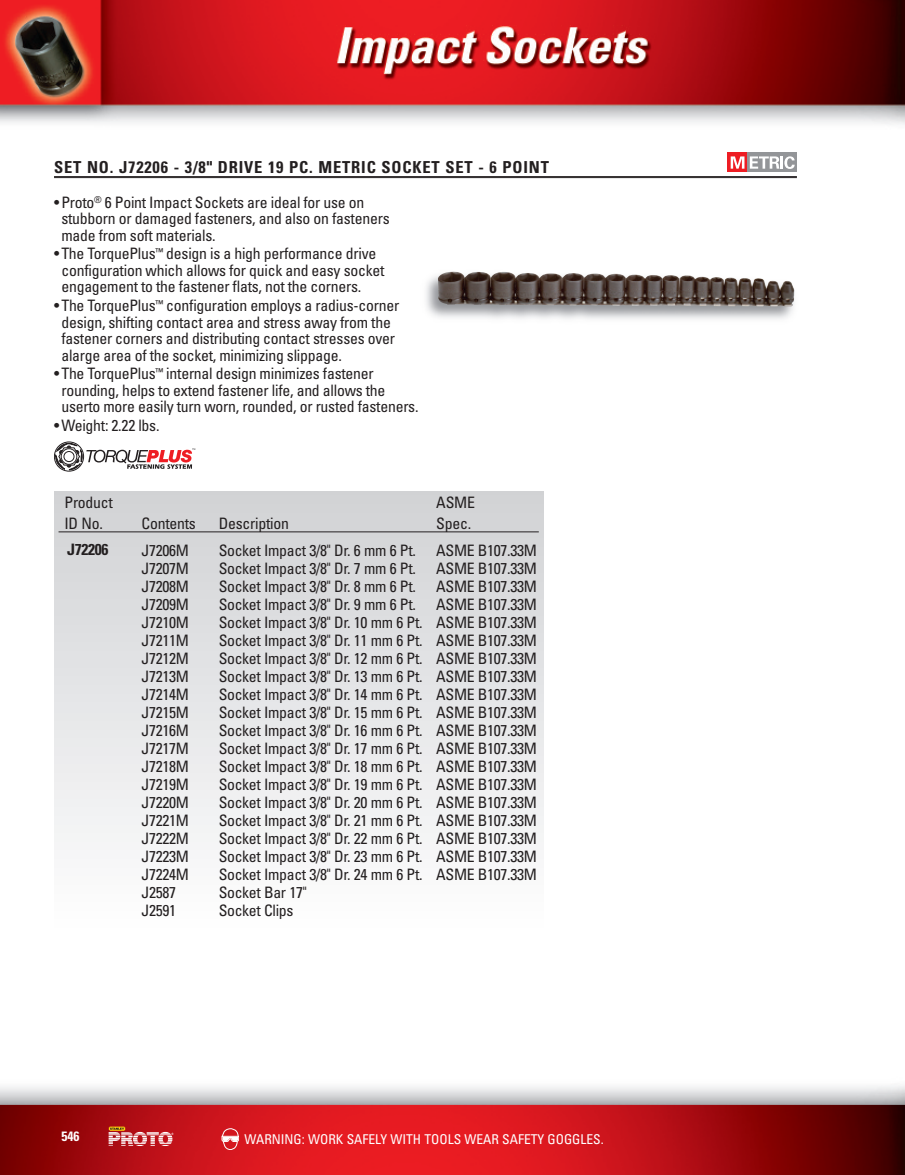
<style>
.page{position:relative;width:905px;height:1175px;background:#fff}
.page>*{position:absolute;margin:0;border:0;box-sizing:border-box;transform-origin:0 0}
.t1{font:700 condensed 16.5px "Univers";letter-spacing:.05em;color:#231f20}
.t2{font:condensed 15.75px/16.5px "Univers";letter-spacing:-.02em;color:#231f20}
.t3{font:700 condensed 15.75px "Univers";letter-spacing:-.02em;color:#231f20}
.t4{font:condensed 13.5px "Univers";color:#fff}
.t5{font:700 condensed 13.5px "Univers";color:#fff}
</style>
<div class="page">
<img style="left:426px;top:276px;width:369px;height:43px">
<img style="left:438px;top:271px;width:356px;height:35px">
<img style="left:0;top:1086px;width:904px;height:88px">
<img style="left:0;top:0;width:904px;height:125px">
<svg style="left:109px;top:1126px;width:64px;height:20px"></svg>
<svg style="left:221px;top:1128px;width:18px;height:21px"></svg>
<div style="left:746px;top:152px;width:50px;height:20px;background:#939598"></div>
<div style="left:727px;top:152px;width:20px;height:20px;background:#ee1d23"></div>
<svg style="left:730px;top:156px;width:64px;height:13px"></svg>
<div style="left:54px;top:441px;width:30px;height:30px;border:1px solid #231f20;border-radius:50%"></div>
<svg style="left:55px;top:443px;width:140px;height:27px"></svg>
<hr style="left:54px;top:176px;width:742px;height:1px;background:#231f20">
<hr style="left:54px;top:177px;width:742px;height:1px;background:#231f20">
<div style="left:54px;top:491px;width:489px;height:436px;background:linear-gradient(to bottom,#d0d1d4,#fdfdfe)"></div>
<hr style="left:59px;top:531px;width:480px;height:1px;background:#231f20">
<p class="t1" style="left:54px;top:161px;width:496px">SET NO. J72206 - 3/8" DRIVE 19 PC. METRIC SOCKET SET - 6 POINT</p>
<p class="t2" style="left:61px;top:195px;width:330px;text-indent:-7px">• Proto<sup>®</sup> 6 Point Impact Sockets are ideal for use on stubborn or damaged fasteners, and also on fasteners made from soft materials.</p>
<p class="t2" style="left:61px;top:247px;width:324px;text-indent:-7px">• The TorquePlus<sup>™</sup> design is a high performance drive configuration which allows for quick and easy socket engagement to the fastener flats, not the corners.</p>
<p class="t2" style="left:61px;top:298px;width:339px;text-indent:-7px">• The TorquePlus<sup>™</sup> configuration employs a radius-corner design, shifting contact area and stress away from the fastener corners and distributing contact stresses over alarge area of the socket, minimizing slippage.</p>
<p class="t2" style="left:61px;top:367px;width:358px;text-indent:-7px">• The TorquePlus<sup>™</sup> internal design minimizes fastener rounding, helps to extend fastener life, and allows the userto more easily turn worn, rounded, or rusted fasteners.</p>
<p class="t2" style="left:54px;top:418px;width:107px">• Weight: 2.22 lbs.</p>
<p class="t2" style="left:64px;top:493px;width:50px;line-height:21px">Product<br>ID No.</p>
<p class="t2" style="left:142px;top:516px;width:56px">Contents</p>
<p class="t2" style="left:219px;top:516px;width:72px">Description</p>
<p class="t2" style="left:436px;top:493px;width:40px;line-height:21px">ASME<br>Spec.</p>
<p class="t3" style="left:67px;top:544px;width:43px">J72206</p>
<p class="t2" style="left:142px;top:543px;width:49px">J7206M</p>
<p class="t2" style="left:219px;top:543px;width:199px">Socket Impact 3/8" Dr. 6 mm 6 Pt.</p>
<p class="t2" style="left:436px;top:543px;width:102px">ASME B107.33M</p>
<p class="t2" style="left:142px;top:561px;width:49px">J7207M</p>
<p class="t2" style="left:219px;top:561px;width:199px">Socket Impact 3/8" Dr. 7 mm 6 Pt.</p>
<p class="t2" style="left:436px;top:561px;width:102px">ASME B107.33M</p>
<p class="t2" style="left:142px;top:579px;width:49px">J7208M</p>
<p class="t2" style="left:219px;top:579px;width:199px">Socket Impact 3/8" Dr. 8 mm 6 Pt.</p>
<p class="t2" style="left:436px;top:579px;width:102px">ASME B107.33M</p>
<p class="t2" style="left:142px;top:597px;width:49px">J7209M</p>
<p class="t2" style="left:219px;top:597px;width:199px">Socket Impact 3/8" Dr. 9 mm 6 Pt.</p>
<p class="t2" style="left:436px;top:597px;width:102px">ASME B107.33M</p>
<p class="t2" style="left:142px;top:615px;width:49px">J7210M</p>
<p class="t2" style="left:219px;top:615px;width:320px">Socket Impact 3/8" Dr. 10 mm 6 Pt. ASME B107.33M</p>
<p class="t2" style="left:142px;top:633px;width:49px">J7211M</p>
<p class="t2" style="left:219px;top:633px;width:320px">Socket Impact 3/8" Dr. 11 mm 6 Pt. ASME B107.33M</p>
<p class="t2" style="left:142px;top:651px;width:49px">J7212M</p>
<p class="t2" style="left:219px;top:651px;width:320px">Socket Impact 3/8" Dr. 12 mm 6 Pt. ASME B107.33M</p>
<p class="t2" style="left:142px;top:669px;width:49px">J7213M</p>
<p class="t2" style="left:219px;top:669px;width:320px">Socket Impact 3/8" Dr. 13 mm 6 Pt. ASME B107.33M</p>
<p class="t2" style="left:142px;top:687px;width:49px">J7214M</p>
<p class="t2" style="left:219px;top:687px;width:320px">Socket Impact 3/8" Dr. 14 mm 6 Pt. ASME B107.33M</p>
<p class="t2" style="left:142px;top:705px;width:49px">J7215M</p>
<p class="t2" style="left:219px;top:705px;width:320px">Socket Impact 3/8" Dr. 15 mm 6 Pt. ASME B107.33M</p>
<p class="t2" style="left:142px;top:723px;width:49px">J7216M</p>
<p class="t2" style="left:219px;top:723px;width:320px">Socket Impact 3/8" Dr. 16 mm 6 Pt. ASME B107.33M</p>
<p class="t2" style="left:142px;top:741px;width:49px">J7217M</p>
<p class="t2" style="left:219px;top:741px;width:320px">Socket Impact 3/8" Dr. 17 mm 6 Pt. ASME B107.33M</p>
<p class="t2" style="left:142px;top:759px;width:49px">J7218M</p>
<p class="t2" style="left:219px;top:759px;width:320px">Socket Impact 3/8" Dr. 18 mm 6 Pt. ASME B107.33M</p>
<p class="t2" style="left:142px;top:777px;width:49px">J7219M</p>
<p class="t2" style="left:219px;top:777px;width:320px">Socket Impact 3/8" Dr. 19 mm 6 Pt. ASME B107.33M</p>
<p class="t2" style="left:142px;top:795px;width:49px">J7220M</p>
<p class="t2" style="left:219px;top:795px;width:320px">Socket Impact 3/8" Dr. 20 mm 6 Pt. ASME B107.33M</p>
<p class="t2" style="left:142px;top:813px;width:49px">J7221M</p>
<p class="t2" style="left:219px;top:813px;width:320px">Socket Impact 3/8" Dr. 21 mm 6 Pt. ASME B107.33M</p>
<p class="t2" style="left:142px;top:831px;width:49px">J7222M</p>
<p class="t2" style="left:219px;top:831px;width:320px">Socket Impact 3/8" Dr. 22 mm 6 Pt. ASME B107.33M</p>
<p class="t2" style="left:142px;top:849px;width:49px">J7223M</p>
<p class="t2" style="left:219px;top:849px;width:320px">Socket Impact 3/8" Dr. 23 mm 6 Pt. ASME B107.33M</p>
<p class="t2" style="left:142px;top:867px;width:49px">J7224M</p>
<p class="t2" style="left:219px;top:867px;width:320px">Socket Impact 3/8" Dr. 24 mm 6 Pt. ASME B107.33M</p>
<p class="t2" style="left:142px;top:885px;width:36px">J2587</p>
<p class="t2" style="left:219px;top:885px;width:89px">Socket Bar 17"</p>
<p class="t2" style="left:142px;top:903px;width:36px">J2591</p>
<p class="t2" style="left:219px;top:903px;width:76px">Socket Clips</p>
<p class="t5" style="left:62px;top:1131px;width:19px">546</p>
<p class="t4" style="left:244px;top:1134px;width:360px">WARNING: WORK SAFELY WITH TOOLS WEAR SAFETY GOGGLES.</p>
</div>
